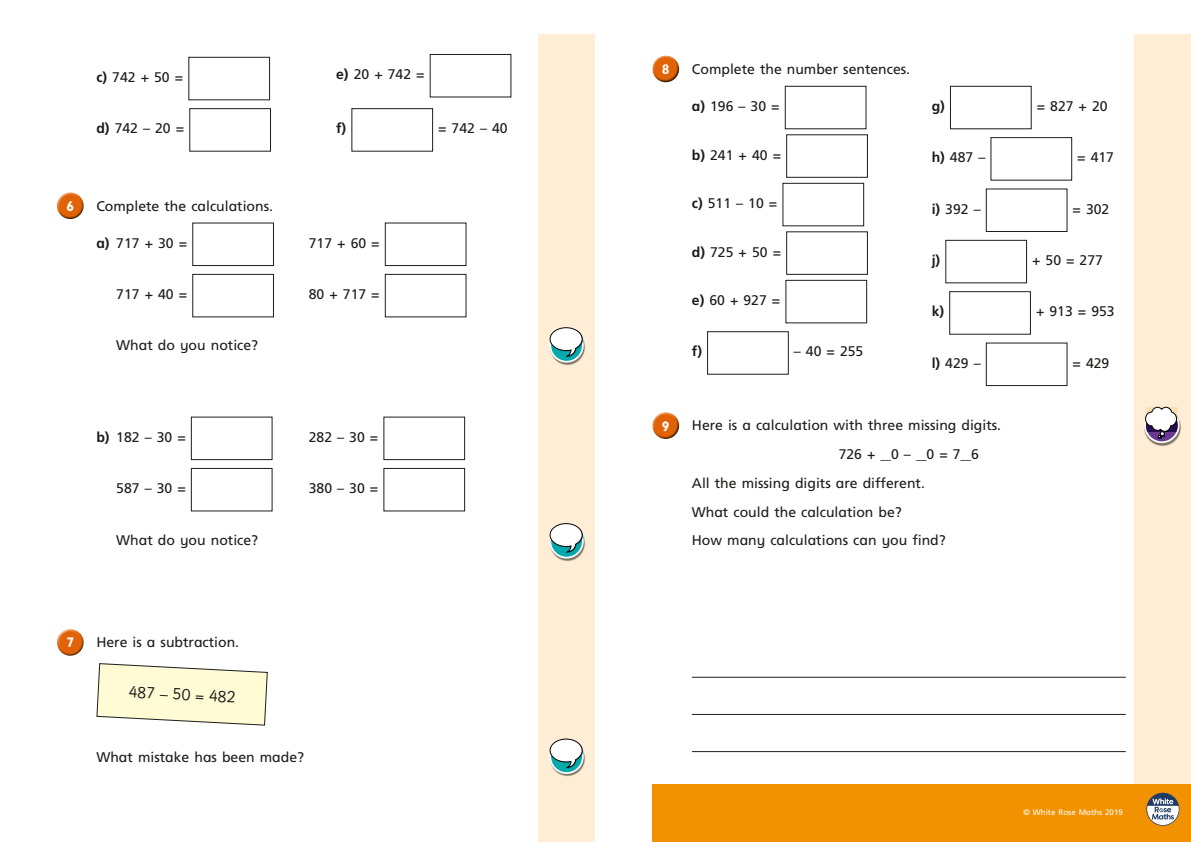
<style>
.page{position:relative;width:1191px;height:842px;background:#fff}
.page>*{position:absolute;margin:0;border:0;box-sizing:border-box;transform-origin:0 0}
.t1{font:16px "Sassoon Infant Std";color:#1d1d1b}
.t2{font:14px "Frutiger Inf";color:#1d1d1b}
.t3{font:700 14px "Frutiger Inf";color:#1d1d1b}
.t4{font:700 14px "Gill Infant";color:#fff}
.t5{font:8px "Frutiger Inf";color:#fff}
.s1{font-weight:700}
</style>
<div class="page">
<div style="left:539px;top:34px;width:99px;height:808px;background:#ffeed5"></div>
<div style="left:1134px;top:34px;width:57px;height:808px;background:#ffeed5"></div>
<div style="left:595px;top:0;width:57px;height:842px;background:#fff"></div>
<div style="left:652px;top:785px;width:539px;height:57px;background:#f39200"></div>
<div style="left:652px;top:55px;width:28px;height:22px;background:#fff;opacity:.75"></div>
<div style="left:652px;top:59px;width:29px;height:25px;background:#1d1d1b;opacity:.75"></div>
<div style="left:784px;top:86px;width:82px;height:43px;border:1px solid #1d1d1b"></div>
<div style="left:786px;top:134px;width:82px;height:44px;border:1px solid #1d1d1b"></div>
<div style="left:782px;top:183px;width:82px;height:43px;border:1px solid #1d1d1b"></div>
<div style="left:786px;top:231px;width:82px;height:44px;border:1px solid #1d1d1b"></div>
<div style="left:785px;top:280px;width:82px;height:43px;border:1px solid #1d1d1b"></div>
<div style="left:707px;top:331px;width:82px;height:44px;border:1px solid #1d1d1b"></div>
<div style="left:950px;top:86px;width:81px;height:43px;border:1px solid #1d1d1b"></div>
<div style="left:990px;top:137px;width:82px;height:44px;border:1px solid #1d1d1b"></div>
<div style="left:985px;top:188px;width:82px;height:44px;border:1px solid #1d1d1b"></div>
<div style="left:945px;top:240px;width:82px;height:43px;border:1px solid #1d1d1b"></div>
<div style="left:949px;top:291px;width:82px;height:44px;border:1px solid #1d1d1b"></div>
<div style="left:985px;top:342px;width:82px;height:44px;border:1px solid #1d1d1b"></div>
<hr style="left:692px;top:677px;width:433px;height:1px;background:#1d1d1b">
<hr style="left:692px;top:714px;width:433px;height:1px;background:#1d1d1b">
<hr style="left:692px;top:751px;width:433px;height:1px;background:#1d1d1b">
<div style="left:652px;top:411px;width:28px;height:22px;background:#fff;opacity:.75"></div>
<div style="left:652px;top:416px;width:29px;height:24px;background:#1d1d1b;opacity:.75"></div>
<div style="left:188px;top:57px;width:82px;height:43px;border:1px solid #1d1d1b"></div>
<div style="left:189px;top:108px;width:82px;height:44px;border:1px solid #1d1d1b"></div>
<div style="left:430px;top:54px;width:81px;height:43px;border:1px solid #1d1d1b"></div>
<div style="left:351px;top:108px;width:82px;height:44px;border:1px solid #1d1d1b"></div>
<div style="left:56px;top:191px;width:28px;height:22px;background:#fff;opacity:.75"></div>
<div style="left:56px;top:196px;width:29px;height:24px;background:#1d1d1b;opacity:.75"></div>
<div style="left:192px;top:222px;width:82px;height:44px;border:1px solid #1d1d1b"></div>
<div style="left:385px;top:222px;width:81px;height:44px;border:1px solid #1d1d1b"></div>
<div style="left:192px;top:274px;width:82px;height:43px;border:1px solid #1d1d1b"></div>
<div style="left:385px;top:274px;width:81px;height:43px;border:1px solid #1d1d1b"></div>
<div style="left:191px;top:417px;width:81px;height:43px;border:1px solid #1d1d1b"></div>
<div style="left:383px;top:417px;width:82px;height:43px;border:1px solid #1d1d1b"></div>
<div style="left:191px;top:468px;width:81px;height:43px;border:1px solid #1d1d1b"></div>
<div style="left:383px;top:468px;width:82px;height:43px;border:1px solid #1d1d1b"></div>
<div style="left:56px;top:628px;width:28px;height:22px;background:#fff;opacity:.75"></div>
<div style="left:56px;top:633px;width:29px;height:24px;background:#1d1d1b;opacity:.75"></div>
<svg style="left:96px;top:663px;width:172px;height:63px;background:#f5f2d3"></svg>
<svg style="left:1146px;top:793px;width:33px;height:33px"></svg>
<img style="left:549px;top:748px;width:37px;height:29px">
<svg style="left:550px;top:740px;width:33px;height:33px"></svg>
<div style="left:549px;top:740px;width:34px;height:34px;border:2px solid #fff;border-radius:50%"></div>
<svg style="left:550px;top:739px;width:33px;height:29px"></svg>
<img style="left:549px;top:337px;width:37px;height:28px">
<svg style="left:550px;top:329px;width:33px;height:33px"></svg>
<div style="left:549px;top:328px;width:34px;height:35px;border:2px solid #fff;border-radius:50%"></div>
<svg style="left:550px;top:327px;width:33px;height:30px"></svg>
<img style="left:549px;top:533px;width:37px;height:28px">
<svg style="left:550px;top:525px;width:33px;height:33px"></svg>
<div style="left:549px;top:524px;width:34px;height:34px;border:2px solid #fff;border-radius:50%"></div>
<svg style="left:550px;top:523px;width:33px;height:30px"></svg>
<img style="left:1144px;top:408px;width:37px;height:38px">
<svg style="left:1145px;top:409px;width:33px;height:33px"></svg>
<div style="left:1144px;top:408px;width:35px;height:35px;border:2px solid #fff;border-radius:50%"></div>
<svg style="left:1145px;top:407px;width:32px;height:31px"></svg>
<p class="t2" style="left:96px;top:69px;width:88px"><span class="s1">c)</span> 742 + 50 =</p>
<p class="t2" style="left:96px;top:120px;width:89px"><span class="s1">d)</span> 742 – 20 =</p>
<p class="t2" style="left:336px;top:66px;width:90px"><span class="s1">e)</span> 20 + 742 =</p>
<p class="t3" style="left:336px;top:120px;width:12px">f)</p>
<p class="t2" style="left:438px;top:120px;width:71px">= 742 – 40</p>
<p class="t4" style="left:66px;top:198px;width:9px">6</p>
<p class="t2" style="left:96px;top:197px;width:178px">Complete the calculations.</p>
<p class="t2" style="left:96px;top:235px;width:92px"><span class="s1">a)</span> 717 + 30 =</p>
<p class="t2" style="left:309px;top:235px;width:72px">717 + 60 =</p>
<p class="t2" style="left:116px;top:286px;width:72px">717 + 40 =</p>
<p class="t2" style="left:309px;top:286px;width:72px">80 + 717 =</p>
<p class="t2" style="left:116px;top:337px;width:143px">What do you notice?</p>
<p class="t2" style="left:96px;top:429px;width:91px"><span class="s1">b)</span> 182 – 30 =</p>
<p class="t2" style="left:309px;top:429px;width:71px">282 – 30 =</p>
<p class="t2" style="left:116px;top:480px;width:71px">587 – 30 =</p>
<p class="t2" style="left:309px;top:480px;width:71px">380 – 30 =</p>
<p class="t2" style="left:116px;top:531px;width:143px">What do you notice?</p>
<p class="t4" style="left:66px;top:634px;width:9px">7</p>
<p class="t2" style="left:96px;top:634px;width:144px">Here is a subtraction.</p>
<p class="t1" style="left:129px;top:682px;width:108px;rotate:3deg">487 – 50 = 482</p>
<p class="t2" style="left:96px;top:749px;width:209px">What mistake has been made?</p>
<p class="t4" style="left:662px;top:61px;width:9px">8</p>
<p class="t2" style="left:692px;top:61px;width:220px">Complete the number sentences.</p>
<p class="t2" style="left:692px;top:98px;width:89px"><span class="s1">a)</span> 196 – 30 =</p>
<p class="t2" style="left:692px;top:146px;width:91px"><span class="s1">b)</span> 241 + 40 =</p>
<p class="t2" style="left:692px;top:195px;width:87px"><span class="s1">c)</span> 511 – 10 =</p>
<p class="t2" style="left:692px;top:243px;width:91px"><span class="s1">d)</span> 725 + 50 =</p>
<p class="t2" style="left:692px;top:292px;width:90px"><span class="s1">e)</span> 60 + 927 =</p>
<p class="t3" style="left:692px;top:343px;width:12px">f)</p>
<p class="t2" style="left:794px;top:343px;width:71px">– 40 = 255</p>
<p class="t3" style="left:931px;top:98px;width:15px">g)</p>
<p class="t2" style="left:1036px;top:98px;width:72px">= 827 + 20</p>
<p class="t2" style="left:931px;top:149px;width:55px"><span class="s1">h)</span> 487 –</p>
<p class="t2" style="left:1077px;top:149px;width:38px">= 417</p>
<p class="t2" style="left:931px;top:201px;width:51px"><span class="s1">i)</span> 392 –</p>
<p class="t2" style="left:1072px;top:201px;width:38px">= 302</p>
<p class="t3" style="left:931px;top:252px;width:10px">j)</p>
<p class="t2" style="left:1032px;top:252px;width:72px">+ 50 = 277</p>
<p class="t3" style="left:931px;top:303px;width:14px">k)</p>
<p class="t2" style="left:1036px;top:303px;width:80px">+ 913 = 953</p>
<p class="t2" style="left:931px;top:355px;width:51px"><span class="s1">l)</span> 429 –</p>
<p class="t2" style="left:1072px;top:355px;width:38px">= 429</p>
<p class="t4" style="left:662px;top:418px;width:9px">9</p>
<p class="t2" style="left:692px;top:417px;width:311px">Here is a calculation with three missing digits.</p>
<p class="t2" style="left:838px;top:446px;width:142px">726 + _0 – _0 = 7_6</p>
<p class="t2" style="left:692px;top:475px;width:234px">All the missing digits are different.</p>
<p class="t2" style="left:692px;top:503px;width:211px">What could the calculation be?</p>
<p class="t2" style="left:692px;top:532px;width:255px">How many calculations can you find?</p>
<p class="t5" style="left:1023px;top:808px;width:101px">© White Rose Maths 2019</p>
</div>
